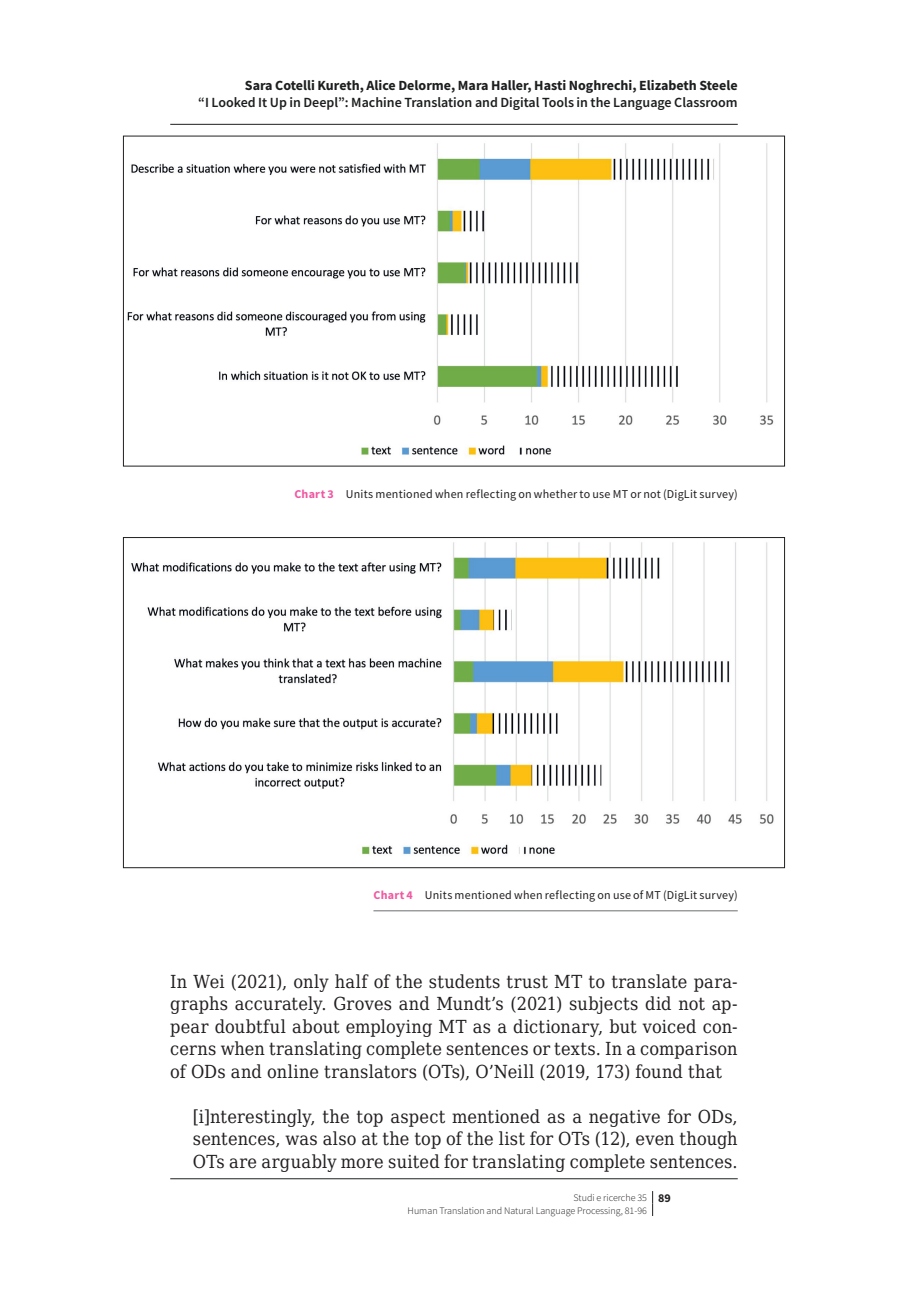
<style>
.page{position:relative;width:908px;height:1304px;background:#fff}
.page>*{position:absolute;margin:0;border:0;box-sizing:border-box;transform-origin:0 0}
.t1{font:18px/22.4px "DejaVu Serif Condensed 2";letter-spacing:.01em;color:#231f20;text-align:justify}
.t2{font:600 14px "Source Sans Pro";color:#1d1e1f}
.t3{font:700 14px "Source Sans Pro";color:#1d1e1f}
.t4{font:12px "Source Sans Pro";letter-spacing:.02em;color:#231f20}
.t5{font:300 10px/12.4px "Source Sans Pro";color:#231f20}
.s1{font-weight:700;color:#ef59a1}
.s2{font-weight:700;font-size:12px}
</style>
<div class="page">
<svg style="left:652px;top:1191px;width:1px;height:25px"></svg>
<hr style="left:373px;top:910px;width:364px;height:1px;background:#6c6d70">
<img style="left:127px;top:143px;width:647px;height:314px">
<img style="left:131px;top:542px;width:643px;height:313px">
<hr style="left:170px;top:124px;width:567px;height:1px;background:#1d1e1f">
<hr style="left:170px;top:1178px;width:567px;height:1px;background:#1d1e1f">
<p class="t3" style="left:245px;top:76px;width:494px">Sara Cotelli Kureth, Alice Delorme, Mara Haller, Hasti Noghrechi, Elizabeth Steele</p>
<p class="t2" style="left:198px;top:94px;width:540px">“I Looked It Up in Deepl”: Machine Translation and Digital Tools in the Language Classroom</p>
<p class="t4" style="left:294px;top:486px;width:444px"><span class="s1">Chart 3</span> Units mentioned when reflecting on whether to use MT or not (DigLit survey)</p>
<p class="t4" style="left:373px;top:888px;width:365px"><span class="s1">Chart 4</span> Units mentioned when reflecting on use of MT (DigLit survey)</p>
<p class="t1" style="left:170px;top:970px;width:568px">In Wei (2021), only half of the students trust MT to translate para&shy;graphs accurately. Groves and Mundt’s (2021) subjects did not ap&shy;pear doubtful about employing MT as a dictionary, but voiced con&shy;cerns when translating complete sentences or texts. In a comparison of ODs and online translators (OTs), O’Neill (2019, 173) found that</p>
<p class="t1" style="left:193px;top:1105px;width:546px">[i]nterestingly, the top aspect mentioned as a negative for ODs, sentences, was also at the top of the list for OTs (12), even though OTs are arguably more suited for translating complete sentences.</p>
<p class="t5" style="left:407px;top:1191px;width:265px;text-indent:166px">Studi e ricerche 35 <span class="s2">89<br></span>Human Translation and Natural Language Processing, 81-96</p>
</div>
